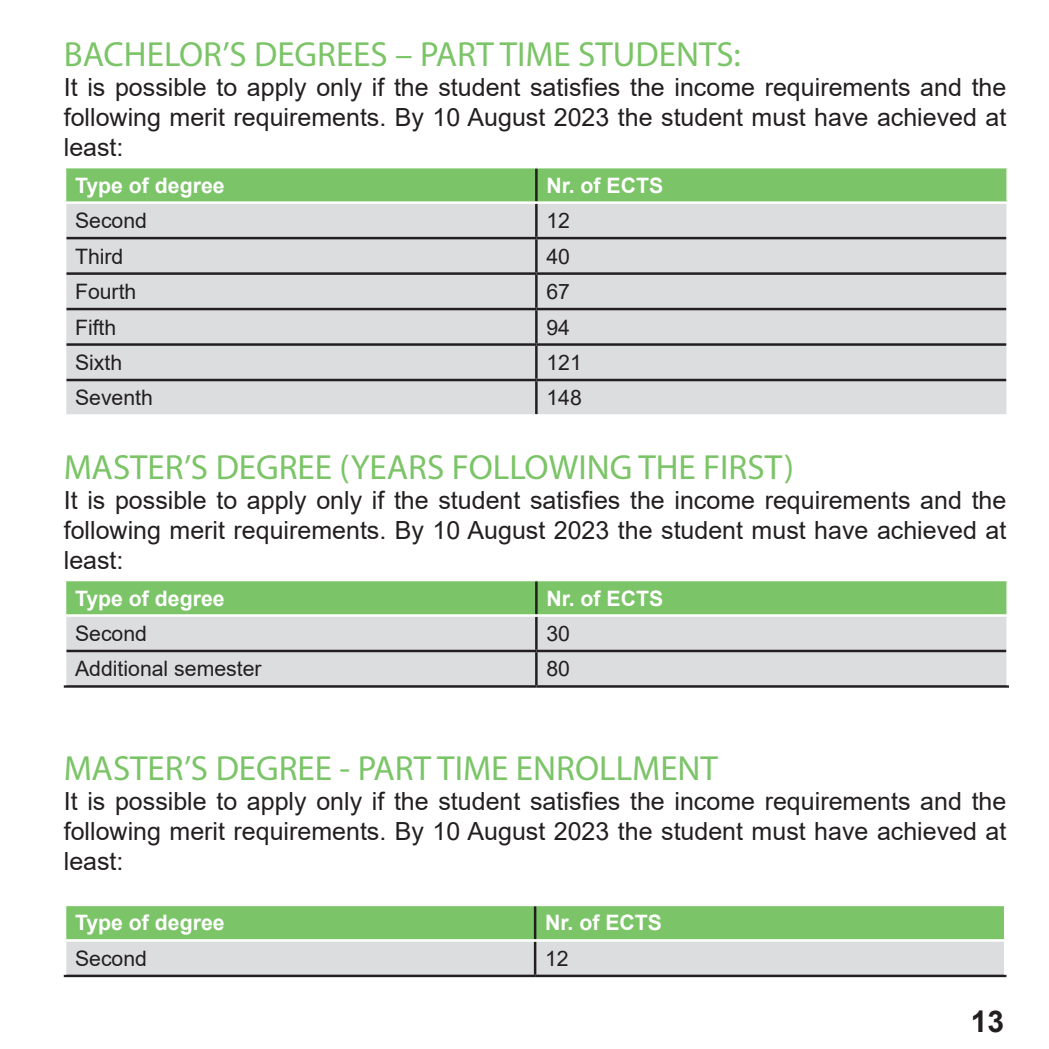
<style>
.page{position:relative;width:1049px;height:1049px;background:#fff}
.page>*{position:absolute;margin:0;border:0;box-sizing:border-box;transform-origin:0 0}
.t1{font:35px "Myriad Pro";color:#7bc467}
.t2{font:700 30px "Arial";color:#231f20}
.t3{font:25px/30px "Arial";color:#231f20;text-align:justify}
.t4{font:21.25px "Arial";color:#231f20}
.t5{font:700 21.25px "Arial";color:#fff}
</style>
<div class="page">
<div style="left:66px;top:168px;width:940px;height:33px;background:#7bc467"></div>
<div style="left:66px;top:204px;width:940px;height:210px;background:#dcdddf"></div>
<hr style="left:535px;top:168px;width:3px;height:33px;background:#231f20">
<hr style="left:535px;top:204px;width:3px;height:33px;background:#231f20">
<hr style="left:66px;top:237px;width:470px;height:2px;background:#231f20">
<hr style="left:536px;top:237px;width:470px;height:2px;background:#231f20">
<hr style="left:535px;top:239px;width:3px;height:33px;background:#231f20">
<hr style="left:66px;top:272px;width:470px;height:3px;background:#231f20">
<hr style="left:536px;top:272px;width:470px;height:3px;background:#231f20">
<hr style="left:535px;top:275px;width:3px;height:33px;background:#231f20">
<hr style="left:66px;top:308px;width:470px;height:2px;background:#231f20">
<hr style="left:536px;top:308px;width:470px;height:2px;background:#231f20">
<hr style="left:535px;top:310px;width:3px;height:33px;background:#231f20">
<hr style="left:66px;top:343px;width:470px;height:3px;background:#231f20">
<hr style="left:536px;top:343px;width:470px;height:3px;background:#231f20">
<hr style="left:535px;top:346px;width:3px;height:33px;background:#231f20">
<hr style="left:66px;top:379px;width:470px;height:2px;background:#231f20">
<hr style="left:536px;top:379px;width:470px;height:2px;background:#231f20">
<hr style="left:535px;top:381px;width:3px;height:33px;background:#231f20">
<div style="left:66px;top:581px;width:940px;height:33px;background:#7bc467"></div>
<div style="left:66px;top:617px;width:940px;height:68px;background:#dcdddf"></div>
<hr style="left:535px;top:581px;width:3px;height:33px;background:#231f20">
<hr style="left:535px;top:617px;width:3px;height:33px;background:#231f20">
<hr style="left:66px;top:650px;width:470px;height:2px;background:#231f20">
<hr style="left:536px;top:650px;width:470px;height:2px;background:#231f20">
<hr style="left:535px;top:652px;width:3px;height:33px;background:#231f20">
<hr style="left:64px;top:685px;width:472px;height:3px;background:#231f20">
<hr style="left:536px;top:685px;width:473px;height:3px;background:#231f20">
<svg style="left:66px;top:906px;width:938px;height:68px;background:#abd0a2"></svg>
<hr style="left:534px;top:906px;width:2px;height:33px;background:#231f20">
<hr style="left:534px;top:942px;width:2px;height:32px;background:#231f20">
<hr style="left:64px;top:974px;width:471px;height:3px;background:#231f20">
<hr style="left:535px;top:974px;width:471px;height:3px;background:#231f20">
<hr style="left:64px;top:939px;width:471px;height:3px;background:#fff">
<hr style="left:535px;top:939px;width:471px;height:3px;background:#fff">
<p class="t1" style="left:64px;top:33px;width:678px">BACHELOR’S DEGREES – PART TIME STUDENTS:</p>
<p class="t3" style="left:64px;top:72px;width:944px">It is possible to apply only if the student satisfies the income requirements and the following merit requirements. By 10 August 2023 the student must have achieved at least:</p>
<p class="t5" style="left:75px;top:170px;width:151px">Type of degree</p>
<p class="t5" style="left:546px;top:170px;width:118px">Nr. of ECTS</p>
<p class="t4" style="left:75px;top:206px;width:74px">Second</p>
<p class="t4" style="left:546px;top:206px;width:25px">12</p>
<p class="t4" style="left:75px;top:241px;width:50px">Third</p>
<p class="t4" style="left:546px;top:241px;width:25px">40</p>
<p class="t4" style="left:75px;top:277px;width:63px">Fourth</p>
<p class="t4" style="left:546px;top:277px;width:25px">67</p>
<p class="t4" style="left:75px;top:312px;width:43px">Fifth</p>
<p class="t4" style="left:546px;top:312px;width:25px">94</p>
<p class="t4" style="left:75px;top:348px;width:49px">Sixth</p>
<p class="t4" style="left:546px;top:348px;width:37px">121</p>
<p class="t4" style="left:75px;top:383px;width:79px">Seventh</p>
<p class="t4" style="left:546px;top:383px;width:37px">148</p>
<p class="t1" style="left:64px;top:445px;width:732px">MASTER’S DEGREE (YEARS FOLLOWING THE FIRST)</p>
<p class="t3" style="left:64px;top:485px;width:944px">It is possible to apply only if the student satisfies the income requirements and the following merit requirements. By 10 August 2023 the student must have achieved at least:</p>
<p class="t5" style="left:75px;top:583px;width:151px">Type of degree</p>
<p class="t5" style="left:546px;top:583px;width:118px">Nr. of ECTS</p>
<p class="t4" style="left:75px;top:619px;width:74px">Second</p>
<p class="t4" style="left:546px;top:619px;width:25px">30</p>
<p class="t4" style="left:75px;top:654px;width:188px">Additional semester</p>
<p class="t4" style="left:546px;top:654px;width:25px">80</p>
<p class="t1" style="left:64px;top:746px;width:656px">MASTER’S DEGREE - PART TIME ENROLLMENT</p>
<p class="t3" style="left:64px;top:786px;width:944px">It is possible to apply only if the student satisfies the income requirements and the following merit requirements. By 10 August 2023 the student must have achieved at least:</p>
<p class="t5" style="left:75px;top:908px;width:151px">Type of degree</p>
<p class="t5" style="left:545px;top:908px;width:118px">Nr. of ECTS</p>
<p class="t4" style="left:75px;top:944px;width:74px">Second</p>
<p class="t4" style="left:545px;top:944px;width:25px">12</p>
<p class="t2" style="left:971px;top:1000px;width:35px">13</p>
</div>
